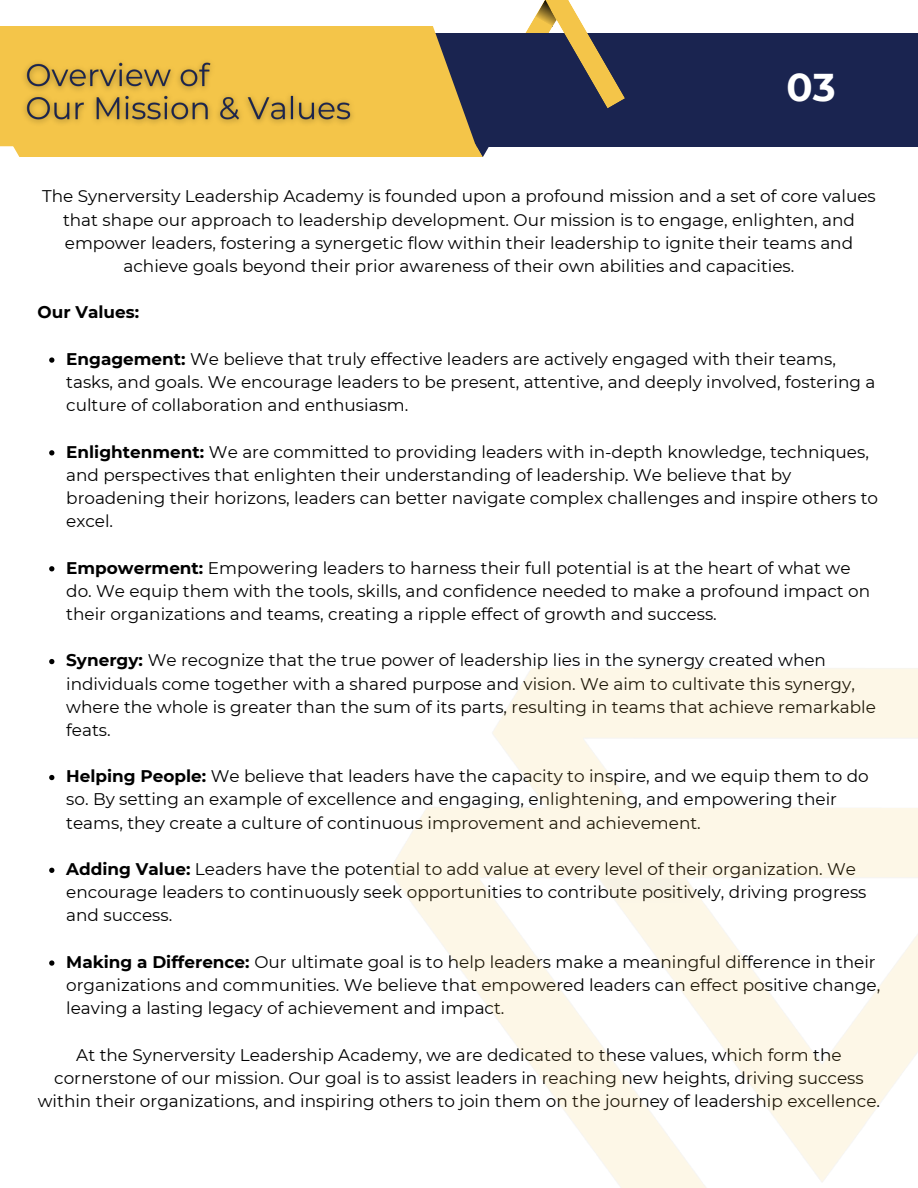
<style>
.page{position:relative;width:918px;height:1188px;background:#fff}
.page>*{position:absolute;margin:0;border:0;box-sizing:border-box;transform-origin:0 0}
.t1{font:700 38.7px "Montserrat";color:#fff}
.t2{font:16.8px/23.2px "Montserrat";color:#000}
.t3{font:700 16.8px "Montserrat";color:#000}
.s1{font-weight:700}
</style>
<div class="page">
<div style="left:404px;top:33px;width:514px;height:113px;background:#1a2450"></div>
<svg style="left:12px;top:0;width:613px;height:157px"></svg>
<svg style="left:0;top:26px;width:476px;height:120px;background:#e3b94b"></svg>
<img style="left:16px;top:53px;width:345px;height:79px">
<svg style="left:49px;top:357px;width:5px;height:6px"></svg>
<svg style="left:49px;top:450px;width:5px;height:5px"></svg>
<svg style="left:49px;top:566px;width:5px;height:5px"></svg>
<svg style="left:49px;top:659px;width:5px;height:5px"></svg>
<svg style="left:49px;top:775px;width:5px;height:5px"></svg>
<svg style="left:49px;top:868px;width:5px;height:5px"></svg>
<svg style="left:49px;top:960px;width:5px;height:6px"></svg>
<p class="t1" style="left:786px;top:63px;width:51px">03</p>
<p class="t2" style="left:42px;top:185px;width:835px;text-align:center">The Synerversity Leadership Academy is founded upon a profound mission and a set of core values that shape our approach to leadership development. Our mission is to engage, enlighten, and empower leaders, fostering a synergetic flow within their leadership to ignite their teams and achieve goals beyond their prior awareness of their own abilities and capacities.</p>
<p class="t3" style="left:38px;top:302px;width:103px">Our Values:</p>
<p class="t2" style="left:66px;top:347px;width:811px"><span class="s1">Engagement:</span> We believe that truly effective leaders are actively engaged with their teams, tasks, and goals. We encourage leaders to be present, attentive, and deeply involved, fostering a culture of collaboration and enthusiasm.</p>
<p class="t2" style="left:66px;top:440px;width:813px"><span class="s1">Enlightenment:</span> We are committed to providing leaders with in-depth knowledge, techniques, and perspectives that enlighten their understanding of leadership. We believe that by broadening their horizons, leaders can better navigate complex challenges and inspire others to excel.</p>
<p class="t2" style="left:66px;top:556px;width:805px"><span class="s1">Empowerment:</span> Empowering leaders to harness their full potential is at the heart of what we do. We equip them with the tools, skills, and confidence needed to make a profound impact on their organizations and teams, creating a ripple effect of growth and success.</p>
<p class="t2" style="left:66px;top:649px;width:811px"><span class="s1">Synergy:</span> We recognize that the true power of leadership lies in the synergy created when individuals come together with a shared purpose and vision. We aim to cultivate this synergy, where the whole is greater than the sum of its parts, resulting in teams that achieve remarkable feats.</p>
<p class="t2" style="left:66px;top:765px;width:804px"><span class="s1">Helping People:</span> We believe that leaders have the capacity to inspire, and we equip them to do so. By setting an example of excellence and engaging, enlightening, and empowering their teams, they create a culture of continuous improvement and achievement.</p>
<p class="t2" style="left:66px;top:857px;width:802px"><span class="s1">Adding Value:</span> Leaders have the potential to add value at every level of their organization. We encourage leaders to continuously seek opportunities to contribute positively, driving progress and success.</p>
<p class="t2" style="left:66px;top:950px;width:816px"><span class="s1">Making a Difference:</span> Our ultimate goal is to help leaders make a meaningful difference in their organizations and communities. We believe that empowered leaders can effect positive change, leaving a lasting legacy of achievement and impact.</p>
<p class="t2" style="left:38px;top:1043px;width:844px;text-align:center">At the Synerversity Leadership Academy, we are dedicated to these values, which form the cornerstone of our mission. Our goal is to assist leaders in reaching new heights, driving success within their organizations, and inspiring others to join them on the journey of leadership excellence.</p>
</div>
